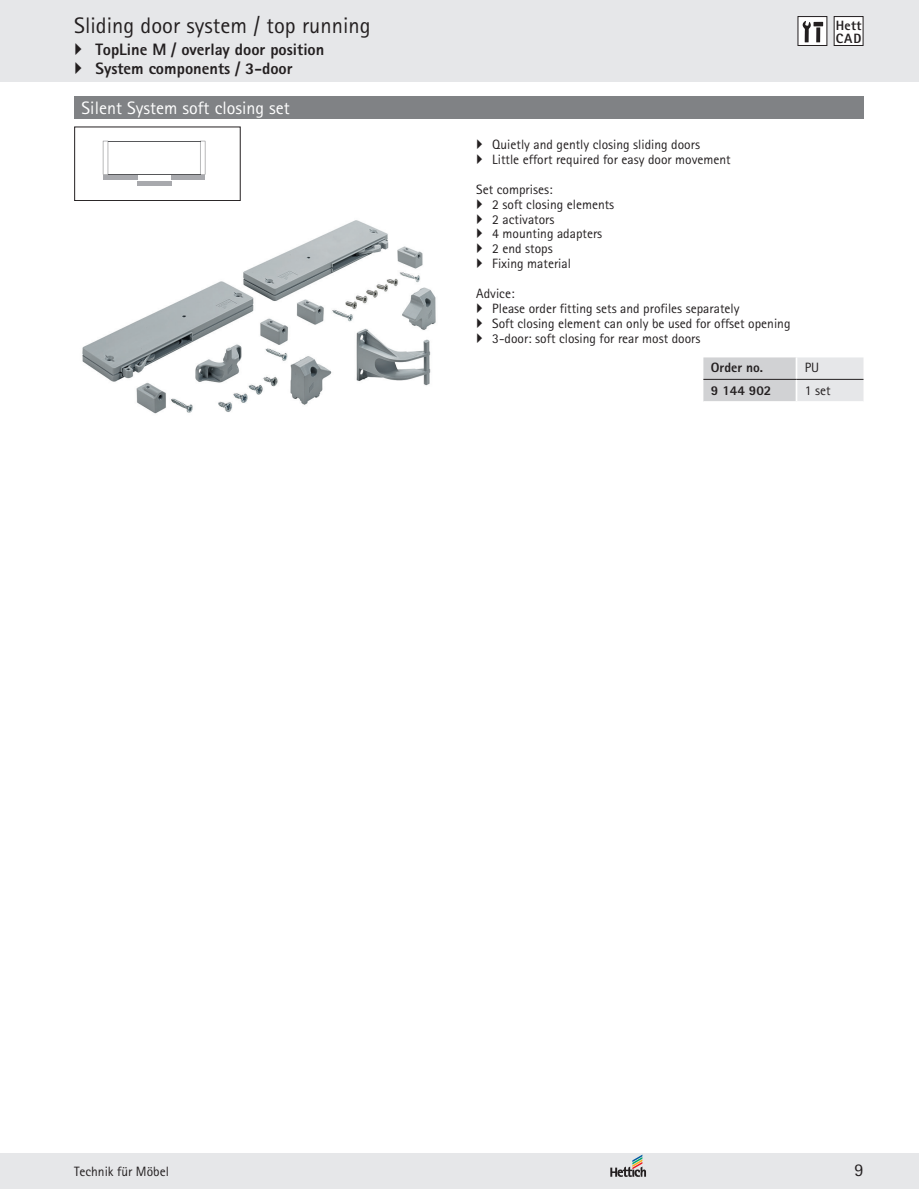
<style>
.page{position:relative;width:919px;height:1189px;background:#fff}
.page>*{position:absolute;margin:0;border:0;box-sizing:border-box;transform-origin:0 0}
.t1{font:22.5px "Rotis Sans Serif Pro Cyr";color:#231f20}
.t2{font:18px "Rotis Sans Serif Pro Cyr";color:#fff}
.t3{font:18px "Rotis Sans Serif Pro Cyr";color:#231f20}
.t4{font:800 16.5px/19.2px "Rotis Sans Serif Pro Cyr";color:#231f20}
.t5{font:13.5px/14.9px "Rotis Sans Serif Pro Cyr";color:#231f20}
.t6{font:800 13.5px "Rotis Sans Serif Pro Cyr";color:#231f20}
.t7{font:800 13.5px/13.5px "Rotis Sans Serif";letter-spacing:.02em;color:#231f20}
</style>
<div class="page">
<div style="left:0;top:0;width:918px;height:82px;background:#e6e7e9"></div>
<div style="left:0;top:1152px;width:918px;height:36px;background:#e6e7e9"></div>
<svg style="left:610px;top:1154px;width:36px;height:22px"></svg>
<div style="left:74px;top:126px;width:167px;height:75px;border:1px solid #231f20"></div>
<svg style="left:103px;top:141px;width:5px;height:33px"></svg>
<svg style="left:200px;top:141px;width:5px;height:33px"></svg>
<hr style="left:108px;top:174px;width:92px;height:1px;background:#57585a">
<hr style="left:108px;top:141px;width:92px;height:1px;background:#57585a">
<div style="left:103px;top:175px;width:35px;height:5px;background:#a8a9ad"></div>
<div style="left:171px;top:175px;width:34px;height:5px;background:#a8a9ad"></div>
<div style="left:137px;top:181px;width:34px;height:5px;background:#a8a9ad"></div>
<div style="left:834px;top:17px;width:28px;height:28px;background:#fff"></div>
<div style="left:833px;top:16px;width:30px;height:30px;border:1px solid #231f20"></div>
<div style="left:797px;top:17px;width:29px;height:28px;background:#fff"></div>
<div style="left:797px;top:16px;width:30px;height:30px;border:1px solid #231f20"></div>
<svg style="left:802px;top:21px;width:21px;height:21px"></svg>
<div style="left:74px;top:97px;width:789px;height:22px;background:#808285"></div>
<img style="left:82px;top:220px;width:354px;height:194px">
<svg style="left:703px;top:357px;width:160px;height:44px"></svg>
<hr style="left:795px;top:357px;width:2px;height:22px;background:#fff">
<hr style="left:795px;top:380px;width:2px;height:21px;background:#fff">
<hr style="left:703px;top:379px;width:93px;height:1px;background:#231f20">
<hr style="left:796px;top:379px;width:67px;height:1px;background:#231f20">
<h1 class="t1" style="left:74px;top:12px;width:298px">Sliding door system / top running</h1>
<p class="t4" style="left:95px;top:40px;width:230px">TopLine M / overlay door position<br>System components / 3-door</p>
<h2 class="t2" style="left:82px;top:97px;width:210px">Silent System soft closing set</h2>
<p class="t7" style="left:835px;top:18px;width:27px">Hett<br>CAD</p>
<p class="t5" style="left:492px;top:137px;width:240px">Quietly and gently closing sliding doors<br>Little effort required for easy door movement</p>
<p class="t5" style="left:492px;top:182px;width:123px;text-indent:-16px">Set comprises:<br>2 soft closing elements<br>2 activators<br>4 mounting adapters<br>2 end stops<br>Fixing material</p>
<p class="t5" style="left:492px;top:286px;width:300px;text-indent:-16px">Advice:<br>Please order fitting sets and profiles separately<br>Soft closing element can only be used for offset opening 3-door: soft closing for rear most doors</p>
<p class="t6" style="left:710px;top:359px;width:54px">Order no.</p>
<p class="t5" style="left:804px;top:360px;width:16px">PU</p>
<p class="t6" style="left:710px;top:381px;width:62px">9 144 902</p>
<p class="t5" style="left:804px;top:383px;width:27px">1 set</p>
<p class="t5" style="left:74px;top:1164px;width:96px">Technik für Möbel</p>
<h2 class="t3" style="left:854px;top:1159px;width:10px">9</h2>
</div>
